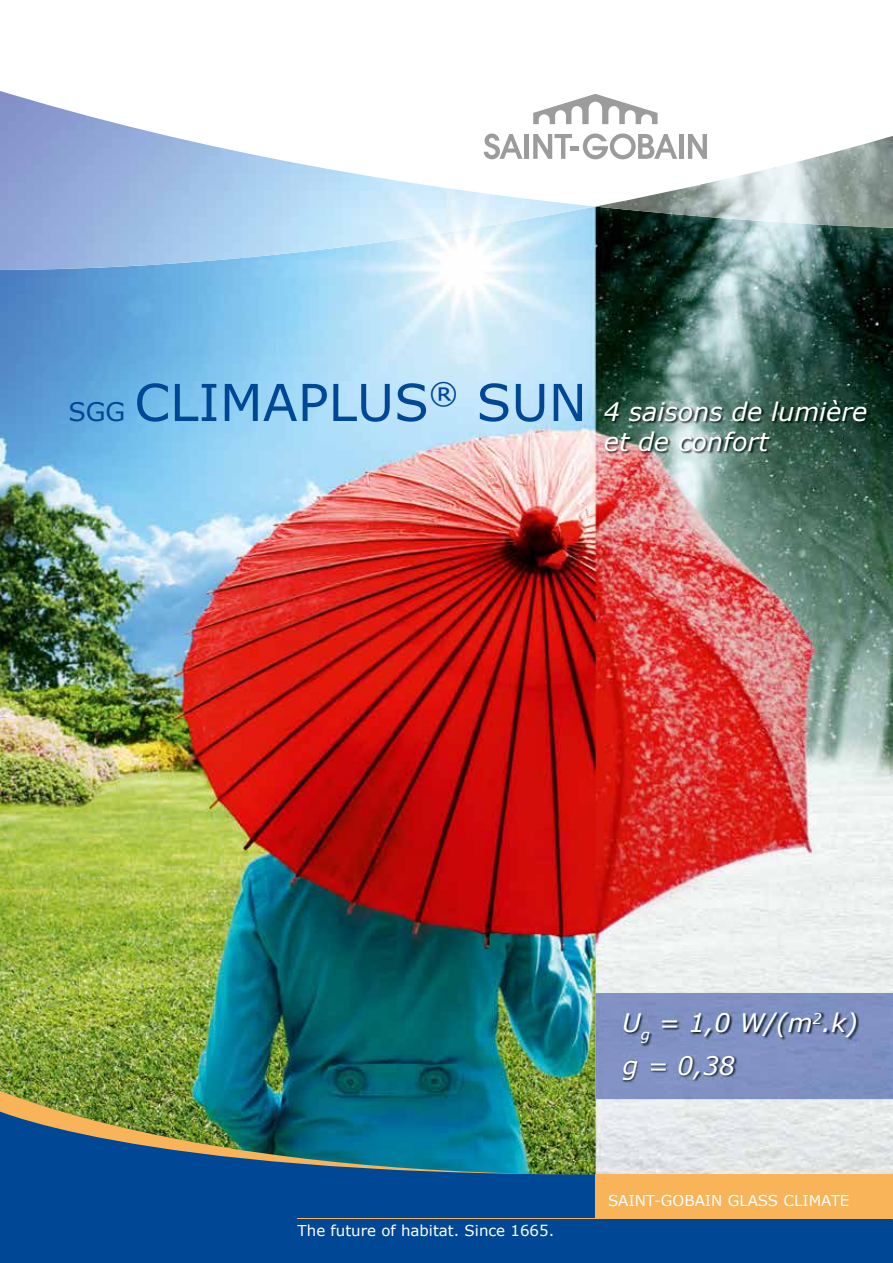
<style>
.page{position:relative;width:893px;height:1263px;background:#fff}
.page>*{position:absolute;margin:0;border:0;box-sizing:border-box;transform-origin:0 0}
.t1{font:51px "Verdana";color:#004896}
.t2{font:italic 25.5px/29.7px "Verdana";color:#fff}
.t3{font:15px "Verdana";color:#fff}
.s1{font-size:25.5px}
</style>
<div class="page">
<img style="left:0;top:216px;width:893px;height:869px">
<img style="left:603px;top:401px;width:266px;height:53px">
<img style="left:0;top:207px;width:248px;height:63px">
<img style="left:248px;top:207px;width:248px;height:50px">
<img style="left:496px;top:207px;width:50px;height:18px">
<img style="left:546px;top:207px;width:49px;height:9px">
<img style="left:595px;top:207px;width:298px;height:21px">
<svg style="left:0;top:91px;width:893px;height:116px"></svg>
<svg style="left:0;top:1099px;width:893px;height:164px;background:#3970aa"></svg>
<img style="left:0;top:1085px;width:595px;height:89px">
<div style="left:595px;top:1174px;width:298px;height:45px;background:#f9b45a"></div>
<hr style="left:298px;top:1218px;width:297px;height:1px;background:#f9b45a">
<div style="left:595px;top:993px;width:298px;height:106px;background:#8191c4"></div>
<img style="left:623px;top:1012px;width:236px;height:34px">
<img style="left:622px;top:1056px;width:115px;height:26px">
<svg style="left:533px;top:94px;width:124px;height:30px"></svg>
<div style="left:679px;top:134px;width:5px;height:25px;background:#9c9c9d"></div>
<svg style="left:688px;top:91px;width:205px;height:68px"></svg>
<hr style="left:525px;top:134px;width:4px;height:25px;background:#9c9c9d">
<svg style="left:484px;top:133px;width:39px;height:26px"></svg>
<svg style="left:533px;top:133px;width:144px;height:26px"></svg>
<h1 class="t1" style="left:68px;top:370px;width:520px"><span class="s1">SGG</span> CLIMAPLUS<sup>®</sup> SUN</h1>
<h2 class="t2" style="left:604px;top:396px;width:265px">4 saisons de lumière et de confort</h2>
<p class="t3" style="left:298px;top:1220px;width:258px">THE FUTURE OF HABITAT. SINCE 1665.</p>
<h2 class="t2" style="left:622px;top:1001px;width:237px;line-height:42.5px">U<sub>g</sub> = 1,0 W/(m<sup>2</sup>.k) g = 0,38</h2>
<p class="t3" style="left:608px;top:1191px;width:243px">SAINT-GOBAIN GLASS CLIMATE</p>
</div>
